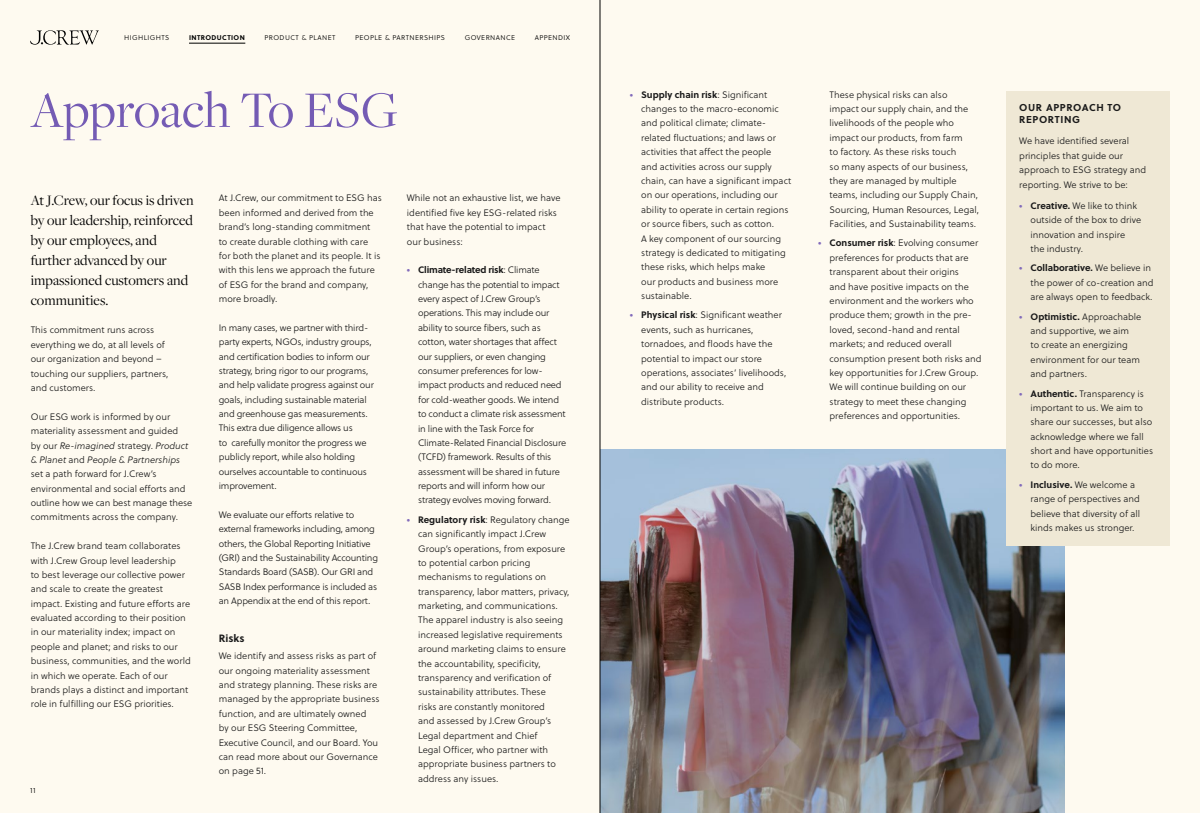
<style>
.page{position:relative;width:1200px;height:813px;background:#fff}
.page>*{position:absolute;margin:0;border:0;box-sizing:border-box;transform-origin:0 0}
.t1{font:53.12px "Freight Disp Pro";color:#745bb4}
.t2{font:15px/20px "Freight Disp Pro";color:#000}
.t3{font:700 10.62px "Soleil";color:#1a1a1a}
.t4{font:700 10px/12.5px "Soleil";letter-spacing:.06em;color:#1a1a1a}
.t5{font:9.38px/14.4px "Soleil Lt";color:#1a1a1a}
.t6{font:9.38px/14.4px "Soleil Lt";letter-spacing:-.02em;color:#1a1a1a}
.t7{font:700 9.38px "Soleil";color:#1a1a1a}
.t8{font:700 9.38px "Soleil";letter-spacing:-.02em;color:#1a1a1a}
.t9{font:7.5px "Soleil Lt";color:#000}
.t10{font:6.88px "Soleil Lt";letter-spacing:.06em;color:#000}
.t11{font:700 6.88px "Soleil";letter-spacing:.06em;color:#000}
.s1{font-style:italic}
.s2{color:#826bbb}
.s3{font-family:"Soleil Lt";font-weight:400}
.s4{font-family:"Soleil";font-weight:700;color:#826bbb}
.s5{font-family:"Soleil";font-weight:700}
</style>
<div class="page">
<div style="left:0;top:0;width:1200px;height:812px;background:#fefaf0"></div>
<img style="left:601px;top:449px;width:464px;height:363px">
<hr style="left:600px;top:0;width:1px;height:812px;background:#000">
<div style="left:1007px;top:91px;width:163px;height:454px;background:#efe8d5"></div>
<hr style="left:189px;top:43px;width:56px;height:1px;background:#000">
<svg style="left:30px;top:30px;width:69px;height:15px"></svg>
<p class="t10" style="left:124px;top:33px;width:47px">HIGHLIGHTS</p>
<p class="t11" style="left:189px;top:32px;width:57px">INTRODUCTION</p>
<p class="t10" style="left:265px;top:33px;width:72px">PRODUCT &amp; PLANET</p>
<p class="t10" style="left:355px;top:33px;width:91px">PEOPLE &amp; PARTNERSHIPS</p>
<p class="t10" style="left:465px;top:33px;width:52px">GOVERNANCE</p>
<p class="t10" style="left:535px;top:33px;width:37px">APPENDIX</p>
<h1 class="t1" style="left:31px;top:75px;width:369px">Approach To ESG</h1>
<h2 class="t2" style="left:31px;top:189px;width:165px">At J.Crew, our focus is driven by our leadership, reinforced by our employees, and further advanced by our impassioned customers and communities.</h2>
<p class="t5" style="left:31px;top:323px;width:139px">This commitment runs across everything we do, at all levels of our organization and beyond – touching our suppliers, partners, and customers.</p>
<p class="t5" style="left:31px;top:409px;width:163px">Our ESG work is informed by our materiality assessment and guided<br>by our <span class="s1">Re-imagined</span> strategy. <span class="s1">Product &amp; Planet</span> and <span class="s1">People &amp; Partnerships </span>set a path forward for J.Crew’s environmental and social efforts and outline how we can best manage these commitments across the company.</p>
<p class="t5" style="left:31px;top:538px;width:162px">The J.Crew brand team collaborates with J.Crew Group level leadership<br>to best leverage our collective power and scale to create the greatest impact. Existing and future efforts are evaluated according to their position in our materiality index; impact on people and planet; and risks to our business, communities, and the world in which we operate. Each of our brands plays a distinct and important role in fulfilling our ESG priorities.</p>
<p class="t9" style="left:30px;top:785px;width:7px">11</p>
<p class="t5" style="left:219px;top:191px;width:165px">At J.Crew, our commitment to ESG has been informed and derived from the brand’s long-standing commitment<br>to create durable clothing with care for both the planet and its people. It is with this lens we approach the future of ESG for the brand and company, more broadly.</p>
<p class="t6" style="left:219px;top:320px;width:157px">In many cases, we partner with third&shy;party experts, NGOs, industry groups, and certification bodies to inform our strategy, bring rigor to our programs, and help validate progress against our goals, including sustainable material and greenhouse gas measurements.<br>This extra due diligence allows us<br>to carefully monitor the progress we publicly report, while also holding ourselves accountable to continuous improvement.</p>
<p class="t6" style="left:219px;top:507px;width:161px">We evaluate our efforts relative to external frameworks including, among others, the Global Reporting Initiative (GRI) and the Sustainability Accounting Standards Board (SASB). Our GRI and SASB Index performance is included as an Appendix at the end of this report.</p>
<p class="t3" style="left:219px;top:629px;width:27px">Risks</p>
<p class="t5" style="left:219px;top:648px;width:162px">We identify and assess risks as part of our ongoing materiality assessment and strategy planning. These risks are managed by the appropriate business function, and are ultimately owned<br>by our ESG Steering Committee, Executive Council, and our Board. You can read more about our Governance on page 51.</p>
<p class="t5" style="left:407px;top:191px;width:155px">While not an exhaustive list, we have identified five key ESG-related risks that have the potential to impact our business:</p>
<p class="t8" style="left:407px;top:263px;width:134px"><span class="s2">•</span> Climate-related risk<span class="s3">: Climate</span></p>
<p class="t6" style="left:418px;top:277px;width:150px">change has the potential to impact every aspect of J.Crew Group’s operations. This may include our ability to source fibers, such as cotton, water shortages that affect our suppliers, or even changing consumer preferences for low&shy;impact products and reduced need for cold-weather goods. We intend to conduct a climate risk assessment in line with the Task Force for Climate-Related Financial Disclosure (TCFD) framework. Results of this assessment will be shared in future reports and will inform how our strategy evolves moving forward.</p>
<p class="t5" style="left:418px;top:512px;width:153px;text-indent:-11px"><span class="s4">•</span> <span class="s5">Regulatory risk</span>: Regulatory change can significantly impact J.Crew<br>Group’s operations, from exposure to potential carbon pricing mechanisms to regulations on transparency, labor matters, privacy, marketing, and communications.<br>The apparel industry is also seeing increased legislative requirements around marketing claims to ensure the accountability, specificity, transparency and verification of sustainability attributes. These<br>risks are constantly monitored<br>and assessed by J.Crew Group’s<br>Legal department and Chief<br>Legal Officer, who partner with appropriate business partners to address any issues.</p>
<p class="t7" style="left:630px;top:87px;width:139px"><span class="s2">•</span> Supply chain risk<span class="s3">: Significant</span></p>
<p class="t5" style="left:641px;top:101px;width:152px">changes to the macro-economic and political climate; climate&shy;related fluctuations; and laws or activities that affect the people<br>and activities across our supply chain, can have a significant impact on our operations, including our ability to operate in certain regions or source fibers, such as cotton.<br>A key component of our sourcing strategy is dedicated to mitigating these risks, which helps make<br>our products and business more sustainable.</p>
<p class="t5" style="left:641px;top:308px;width:147px;text-indent:-11px"><span class="s4">•</span> <span class="s5">Physical risk</span>: Significant weather events, such as hurricanes, tornadoes, and floods have the potential to impact our store operations, associates’ livelihoods, and our ability to receive and distribute products.</p>
<p class="t5" style="left:830px;top:87px;width:151px">These physical risks can also impact our supply chain, and the livelihoods of the people who impact our products, from farm<br>to factory. As these risks touch<br>so many aspects of our business, they are managed by multiple teams, including our Supply Chain,<br>Sourcing, Human Resources, Legal,<br>Facilities, and Sustainability teams.</p>
<p class="t5" style="left:830px;top:236px;width:154px;text-indent:-11px"><span class="s4">•</span> <span class="s5">Consumer risk</span>: Evolving consumer preferences for products that are transparent about their origins<br>and have positive impacts on the environment and the workers who produce them; growth in the pre&shy;loved, second-hand and rental markets; and reduced overall consumption present both risks and key opportunities for J.Crew Group.<br>We will continue building on our strategy to meet these changing preferences and opportunities.</p>
<p class="t4" style="left:1019px;top:100px;width:103px">OUR APPROACH TO<br>REPORTING</p>
<p class="t5" style="left:1019px;top:134px;width:128px">We have identified several principles that guide our approach to ESG strategy and reporting. We strive to be:</p>
<p class="t5" style="left:1031px;top:198px;width:112px;text-indent:-11px"><span class="s4">•</span> <span class="s5">Creative.</span> We like to think outside of the box to drive innovation and inspire the industry.</p>
<p class="t7" style="left:1019px;top:261px;width:133px"><span class="s2">•</span> Collaborative. <span class="s3">We believe in</span></p>
<p class="t5" style="left:1031px;top:275px;width:125px">the power of co-creation and are always open to feedback.</p>
<p class="t5" style="left:1031px;top:309px;width:112px;text-indent:-11px"><span class="s4">•</span> <span class="s5">Optimistic.</span> Approachable and supportive, we aim<br>to create an energizing environment for our team and partners.</p>
<p class="t5" style="left:1031px;top:386px;width:124px;text-indent:-11px"><span class="s4">•</span> <span class="s5">Authentic.</span> Transparency is important to us. We aim to share our successes, but also acknowledge where we fall short and have opportunities to do more.</p>
<p class="t7" style="left:1019px;top:477px;width:117px"><span class="s2">•</span> Inclusive. <span class="s3">We welcome a</span></p>
<p class="t5" style="left:1031px;top:491px;width:111px;text-align:justify">range of perspectives and believe that diversity of all kinds makes us stronger.</p>
</div>
